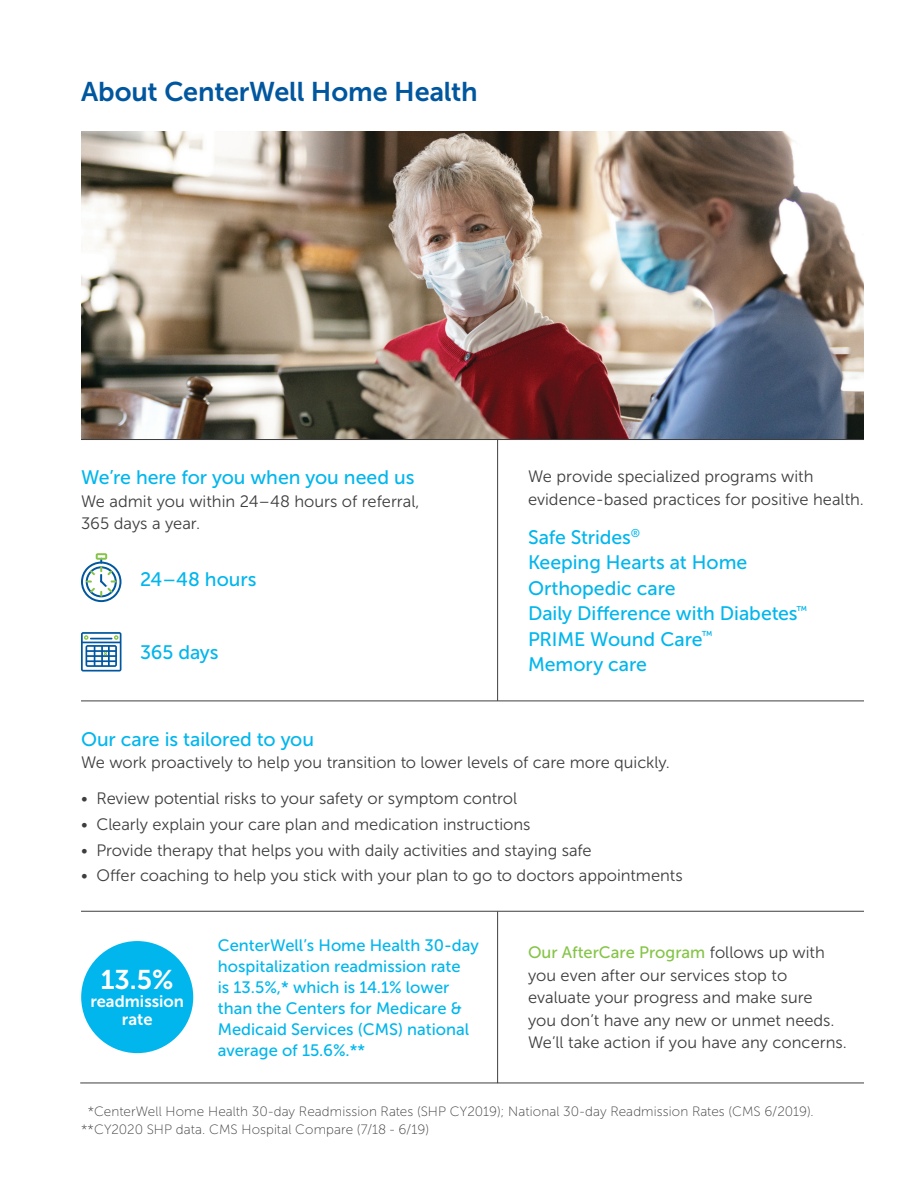
<style>
.page{position:relative;width:918px;height:1188px;background:#fff}
.page>*{position:absolute;margin:0;border:0;box-sizing:border-box;transform-origin:0 0}
.t1{font:27px "Museo Sans 700";letter-spacing:-.005em;color:#01579f}
.t2{font:27px "Museo Sans 700";color:#fff}
.t3{font:19.5px/25.5px "Museo Sans 500";letter-spacing:-.005em;color:#00b6ed}
.t4{font:16.5px/22.5px "Museo Sans 300";color:#3e3e3f}
.t5{font:16.5px/21px "Museo Sans 500";color:#00b6ed}
.t6{font:16.5px "Museo Sans 700";color:#fff}
.t7{font:13.5px "Museo Sans 100";letter-spacing:.005em;color:#3e3e3f}
.s1{font-family:"Museo Sans 500";color:#85c447}
</style>
<div class="page">
<img style="left:81px;top:131px;width:783px;height:308px">
<hr style="left:80px;top:1083px;width:784px;height:1px;background:#3e3e3f">
<div style="left:81px;top:941px;width:112px;height:112px;background:#00b6ed;border-radius:50%"></div>
<hr style="left:81px;top:701px;width:783px;height:1px;background:#3e3e3f">
<hr style="left:81px;top:439px;width:783px;height:1px;background:#3e3e3f">
<hr style="left:81px;top:911px;width:783px;height:1px;background:#3e3e3f">
<hr style="left:497px;top:440px;width:1px;height:261px;background:#3e3e3f">
<hr style="left:497px;top:911px;width:1px;height:172px;background:#3e3e3f">
<svg style="left:81px;top:553px;width:40px;height:49px"></svg>
<svg style="left:81px;top:632px;width:40px;height:40px"></svg>
<p class="t1" style="left:81px;top:77px;width:398px">About CenterWell Home Health</p>
<p class="t3" style="left:81px;top:465px;width:335px">We’re here for you when you need us</p>
<p class="t4" style="left:81px;top:490px;width:340px">We admit you within 24–48 hours of referral,<br>365 days a year.</p>
<p class="t3" style="left:140px;top:567px;width:118px">24–48 hours</p>
<p class="t3" style="left:140px;top:640px;width:80px">365 days</p>
<p class="t4" style="left:528px;top:465px;width:338px">We provide specialized programs with evidence-based practices for positive health.</p>
<p class="t3" style="left:528px;top:524px;width:221px">Safe Strides<sup>®<br></sup>Keeping Hearts at Home<br>Orthopedic care</p>
<p class="t3" style="left:528px;top:601px;width:281px">Daily Difference with Diabetes<sup>™</sup></p>
<p class="t3" style="left:528px;top:626px;width:186px">PRIME Wound Care<sup>™</sup></p>
<p class="t3" style="left:528px;top:652px;width:121px">Memory care</p>
<p class="t3" style="left:81px;top:726px;width:235px">Our care is tailored to you</p>
<p class="t4" style="left:81px;top:751px;width:590px">We work proactively to help you transition to lower levels of care more quickly.</p>
<p class="t4" style="left:81px;top:787px;width:438px">• Review potential risks to your safety or symptom control</p>
<p class="t4" style="left:81px;top:813px;width:451px">• Clearly explain your care plan and medication instructions</p>
<p class="t4" style="left:81px;top:839px;width:512px">• Provide therapy that helps you with daily activities and staying safe</p>
<p class="t4" style="left:81px;top:865px;width:603px">• Offer coaching to help you stick with your plan to go to doctors appointments</p>
<p class="t2" style="left:101px;top:965px;width:74px">13.5%</p>
<p class="t6" style="left:90px;top:992px;width:95px">readmission</p>
<p class="t6" style="left:122px;top:1010px;width:32px">rate</p>
<p class="t5" style="left:218px;top:935px;width:263px">CenterWell’s Home Health 30-day hospitalization readmission rate<br>is 13.5%,* which is 14.1% lower than the Centers for Medicare &amp;<br>Medicaid Services (CMS) national average of 15.6%.**</p>
<p class="t4" style="left:528px;top:941px;width:320px"><span class="s1">Our AfterCare Program</span> follows up with you even after our services stop to evaluate your progress and make sure<br>you don’t have any new or unmet needs.<br>We’ll take action if you have any concerns.</p>
<p class="t7" style="left:88px;top:1104px;width:728px">*CenterWell Home Health 30-day Readmission Rates (SHP CY2019); National 30-day Readmission Rates (CMS 6/2019).</p>
<p class="t7" style="left:81px;top:1122px;width:350px">**CY2020 SHP data. CMS Hospital Compare (7/18 - 6/19)</p>
</div>
